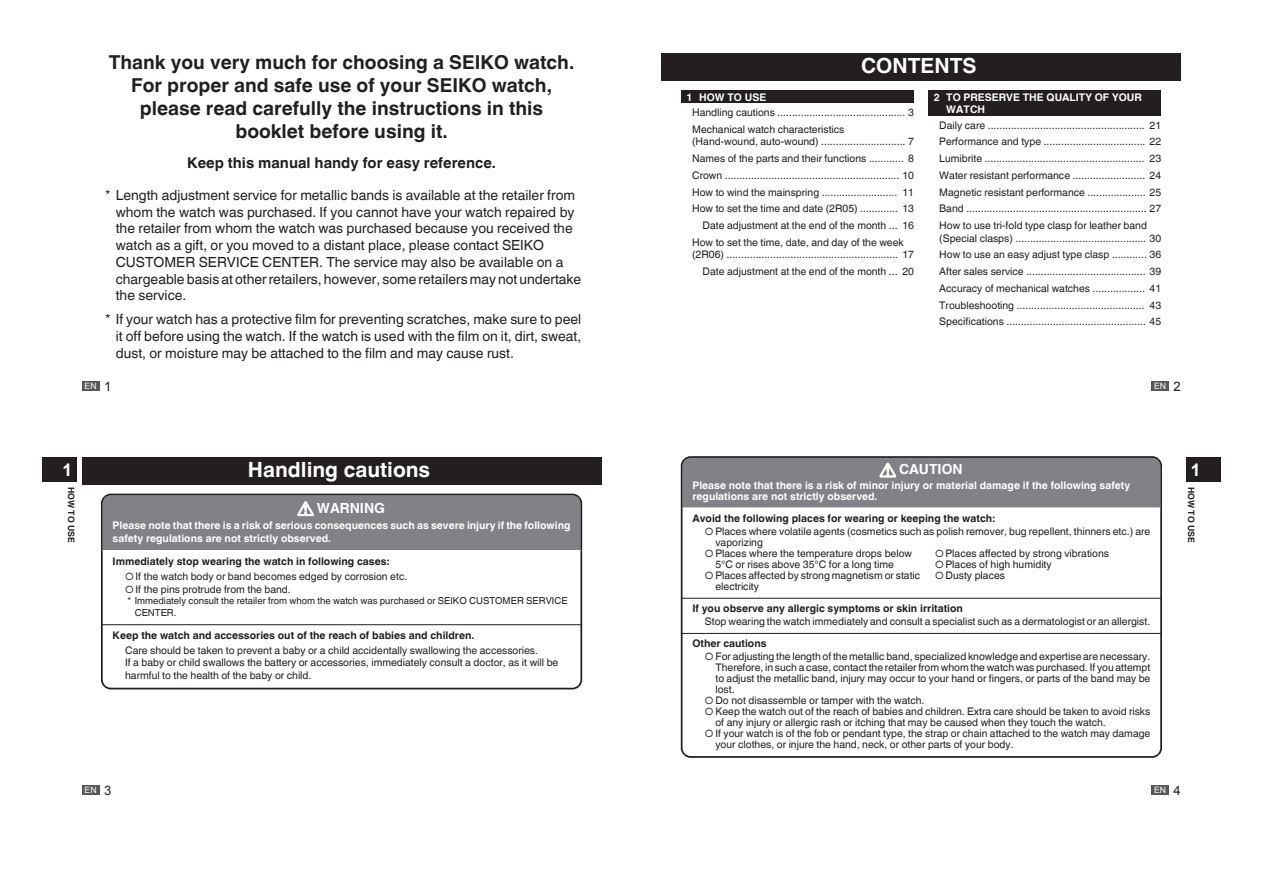
<style>
.page{position:relative;width:1263px;height:893px;background:#fff}
.page>*{position:absolute;margin:0;border:0;box-sizing:border-box;transform-origin:0 0}
.t1{font:700 20.85px "Helvetica World";color:#fff}
.t2{font:700 19.2px/23px "Helvetica World";color:#231f20;text-align:center}
.t3{font:700 17.4px "Arial";color:#fff}
.t4{font:700 14.85px "Helvetica World";color:#231f20}
.t5{font:13.95px/16.8px "Helvetica World";color:#231f20}
.t6{font:700 13.95px "Helvetica World";color:#fff}
.t7{font:13.05px "Arial";color:#231f20}
.t8{font:10.5px/16.8px "Helvetica World";color:#231f20}
.t9{font:700 10.5px/12.6px "Helvetica World";color:#fff}
.t10{font:700 10.5px "Helvetica World";color:#231f20}
.t11{font:9.6px/11.6px "Helvetica World";color:#231f20}
.t12{font:700 8.7px "Helvetica World";color:#231f20}
.t13{font:8.7px "Arial";color:#fff}
.s1{font-family:"Sanwacaution";font-weight:400}
</style>
<div class="page">
<div style="left:82px;top:381px;width:17px;height:10px;background:#57585a"></div>
<div style="left:662px;top:53px;width:519px;height:28px;background:#231f20"></div>
<div style="left:682px;top:91px;width:232px;height:12px;background:#231f20"></div>
<div style="left:929px;top:91px;width:232px;height:25px;background:#231f20"></div>
<div style="left:1152px;top:381px;width:17px;height:10px;background:#57585a"></div>
<div style="left:82px;top:457px;width:519px;height:28px;background:#231f20"></div>
<svg style="left:101px;top:493px;width:482px;height:58px;background:#818285"></svg>
<hr style="left:580px;top:551px;width:2px;height:74px;background:#231f20">
<hr style="left:101px;top:551px;width:2px;height:74px;background:#231f20">
<svg style="left:101px;top:624px;width:482px;height:66px"></svg>
<div style="left:82px;top:785px;width:17px;height:10px;background:#57585a"></div>
<div style="left:43px;top:457px;width:34px;height:25px;background:#231f20"></div>
<svg style="left:680px;top:456px;width:482px;height:52px;background:#7f8184"></svg>
<hr style="left:1160px;top:508px;width:2px;height:90px;background:#231f20">
<hr style="left:681px;top:598px;width:481px;height:1px;background:#231f20">
<hr style="left:681px;top:508px;width:1px;height:90px;background:#231f20">
<hr style="left:1160px;top:598px;width:2px;height:36px;background:#231f20">
<hr style="left:681px;top:598px;width:1px;height:36px;background:#231f20">
<svg style="left:680px;top:633px;width:482px;height:125px"></svg>
<div style="left:1152px;top:785px;width:17px;height:10px;background:#57585a"></div>
<div style="left:1186px;top:457px;width:34px;height:25px;background:#231f20"></div>
<p class="t13" style="left:85px;top:381px;width:14px">EN</p>
<h2 class="t2" style="left:109px;top:51px;width:467px">Thank you very much for choosing a SEIKO watch.<br>For proper and safe use of your SEIKO watch, please read carefully the instructions in this booklet before using it.</h2>
<h3 class="t4" style="left:187px;top:154px;width:310px">Keep this manual handy for easy reference.</h3>
<p class="t5" style="left:116px;top:187px;width:467px;text-indent:-11px">* Length adjustment service for metallic bands is available at the retailer from whom the watch was purchased If. you cannot have your watch repaired by the retailer from whom the watch was purchased because you received the watch as a gift, or you moved to a distant place, please contact SEIKO CUSTOMER SERVICE CENTER. The service may also be available on a chargeablebasisatotherretailers,however,someretailersmaynotundertake the service.</p>
<h3 class="t5" style="left:116px;top:311px;width:467px;text-align:justify;text-indent:-11px">* If your watch has a protective film for preventing scratches, make sure to peel it off before using the watch If. the watch is used with the film on ,i t dirt, sweat, dust, or moisture may be attached to the film and may cause rust.</h3>
<p class="t7" style="left:104px;top:378px;width:9px">1</p>
<p class="t9" style="left:687px;top:91px;width:8px">1</p>
<p class="t9" style="left:699px;top:91px;width:69px">HOW TO USE</p>
<h1 class="t1" style="left:861px;top:54px;width:117px">CONTENTS</h1>
<p class="t9" style="left:946px;top:91px;width:197px">TO PRESERVE THE QUALITY OF YOUR</p>
<p class="t9" style="left:934px;top:91px;width:8px">2</p>
<p class="t8" style="left:692px;top:104px;width:223px">Handling cautions ............................................ 3<br>Mechanical watch characteristics</p>
<p class="t8" style="left:692px;top:133px;width:223px;text-align:right">(Hand-wound, auto-wound( ............................. 7<br>Names of the parts and their functions ............ 8<br>Crown ............................................................ 10<br>11</p>
<p class="t8" style="left:692px;top:184px;width:207px">How to wind the mainspring ..........................</p>
<p class="t8" style="left:692px;top:200px;width:223px">How to set the time and date R2( 05( ............. 13</p>
<p class="t8" style="left:902px;top:217px;width:13px">16</p>
<p class="t8" style="left:692px;top:217px;width:213px;text-align:center">Date adjustment at the end of the month ...<br>How to set the time, date, and day of the week</p>
<p class="t8" style="left:692px;top:246px;width:223px;text-align:right">R2 ( 06( ........................................................... 17<br>20</p>
<p class="t8" style="left:703px;top:263px;width:196px">Date adjustment at the end of the month ...</p>
<p class="t9" style="left:946px;top:103px;width:40px">WATCH</p>
<p class="t8" style="left:939px;top:117px;width:223px;text-align:right">Daily care ...................................................... 21<br>Performance and type ................................... 22<br>23</p>
<p class="t8" style="left:939px;top:150px;width:223px">Lumibrite .......................................................<br>Water resistant performance ......................... 24<br>Magnetic resistant performance .................... 25<br>Band .............................................................. 27<br>How to use tri-fold type clasp for leather band</p>
<p class="t8" style="left:939px;top:230px;width:223px;text-align:right">(Special clasps( ............................................. 30<br>How to use an easy adjust type clasp ............ 36<br>After sales service ......................................... 39<br>Accuracy of mechanical watches .................. 41<br>43</p>
<p class="t8" style="left:939px;top:297px;width:223px">Troubleshooting ............................................<br>Specifications ................................................ 45</p>
<p class="t13" style="left:1154px;top:381px;width:14px">EN</p>
<p class="t7" style="left:1174px;top:378px;width:9px">2</p>
<h1 class="t1" style="left:248px;top:458px;width:184px">Handling cautions</h1>
<h3 class="t6" style="left:298px;top:500px;width:89px"><span class="s1">b</span> WARNING</h3>
<p class="t9" style="left:113px;top:519px;width:459px">Please note that there is a risk of serious consequences such as severe injury if the following safety regulations are not strictly observed.</p>
<p class="t10" style="left:113px;top:555px;width:278px">Immediately stop wearing the watch in following cases:</p>
<p class="t8" style="left:125px;top:568px;width:284px">○ If the watch body or band becomes edged by corrosion etc.</p>
<p class="t8" style="left:125px;top:580px;width:167px">○ If the pins protrude from the band.</p>
<p class="t11" style="left:135px;top:595px;width:434px;text-indent:-7px">* Immediately consult the retailer from whom the watch was purchased or SEIKO CUSTOMER SERVICE<br>CENTER.</p>
<p class="t10" style="left:113px;top:629px;width:363px">Keep the watch and accessories out of the reach of babies and children.</p>
<p class="t8" style="left:125px;top:644px;width:435px;line-height:12.6px">Care should be taken to prevent a baby or a child accidentally swallowing the accessories.<br>aIf baby or child swallows the battery or accessories, immediately consult a doctor, as it will be harmful to the health of the baby or child.</p>
<h3 class="t3" style="left:62px;top:458px;width:11px">1</h3>
<h3 class="t6" style="left:880px;top:461px;width:84px"><span class="s1">b</span> CAUTION</h3>
<p class="t9" style="left:692px;top:480px;width:439px;line-height:10.9px">Please note that there is a risk of minor injury or material damage if the following safety regulations are not strictly observed.</p>
<p class="t10" style="left:692px;top:512px;width:304px">Avoid the following places for wearing or keeping the watch:</p>
<p class="t8" style="left:715px;top:526px;width:436px;line-height:10.9px;text-indent:-10px">○ Places where volatile agents (cosmetics such as polish remover, bug repellent, thinners etc.) are vaporizing</p>
<p class="t8" style="left:715px;top:548px;width:198px;line-height:10.9px;text-indent:-10px">○ Places where the temperature drops below<br>5°C or rises above 35°C for a long time</p>
<p class="t8" style="left:715px;top:570px;width:206px;line-height:10.9px;text-indent:-10px">○ Places affected by strong magnetism or static electricity</p>
<p class="t12" style="left:76px;top:487px;width:57px;rotate:90deg">HOW TO USE</p>
<p class="t8" style="left:935px;top:545px;width:175px">○ Places affected by strong vibrations</p>
<p class="t8" style="left:935px;top:556px;width:118px">○ Places of high humidity</p>
<p class="t8" style="left:935px;top:567px;width:71px">○ Dusty places</p>
<p class="t10" style="left:692px;top:602px;width:272px">If you observe any allergic symptoms or skin irritation</p>
<p class="t8" style="left:705px;top:613px;width:447px">Stop wearing the watch immediately and consult a specialist such as a dermatologist or an allergist.</p>
<p class="t10" style="left:692px;top:637px;width:76px">Other cautions</p>
<p class="t8" style="left:715px;top:651px;width:436px;line-height:10.9px;text-align:justify;text-indent:-10px">○ For adjusting the length of the metallic band, specialized knowledge and expertise are necessary.<br>Therefore in, such a case, contact the retailer from whom the watch was purchased If. you attempt to adjust the metallic band, injury may occur to your hand or fingers, or parts of the band may be lost.</p>
<p class="t8" style="left:705px;top:692px;width:221px">○ Do not disassemble or tamper with the watch.</p>
<p class="t8" style="left:715px;top:706px;width:436px;line-height:10.9px;text-indent:-10px">○ Keep the watch out of the reach of babies and children. Extra care should be taken to avoid risks of any injury or allergic rash or itching that may be caused when they touch the watch.</p>
<p class="t8" style="left:715px;top:728px;width:436px;line-height:10.9px;text-indent:-10px">○ If your watch is of the fob or pendant type, the strap or chain attached to the watch may damage your clothes, or injure the hand, neck, or other parts of your body.</p>
<h3 class="t3" style="left:1191px;top:458px;width:11px">1</h3>
<p class="t12" style="left:1196px;top:487px;width:57px;rotate:90deg">HOW TO USE</p>
<p class="t13" style="left:85px;top:784px;width:14px">EN</p>
<p class="t7" style="left:104px;top:782px;width:9px">3</p>
<p class="t13" style="left:1154px;top:784px;width:14px">EN</p>
<p class="t7" style="left:1174px;top:782px;width:9px">4</p>
</div>
